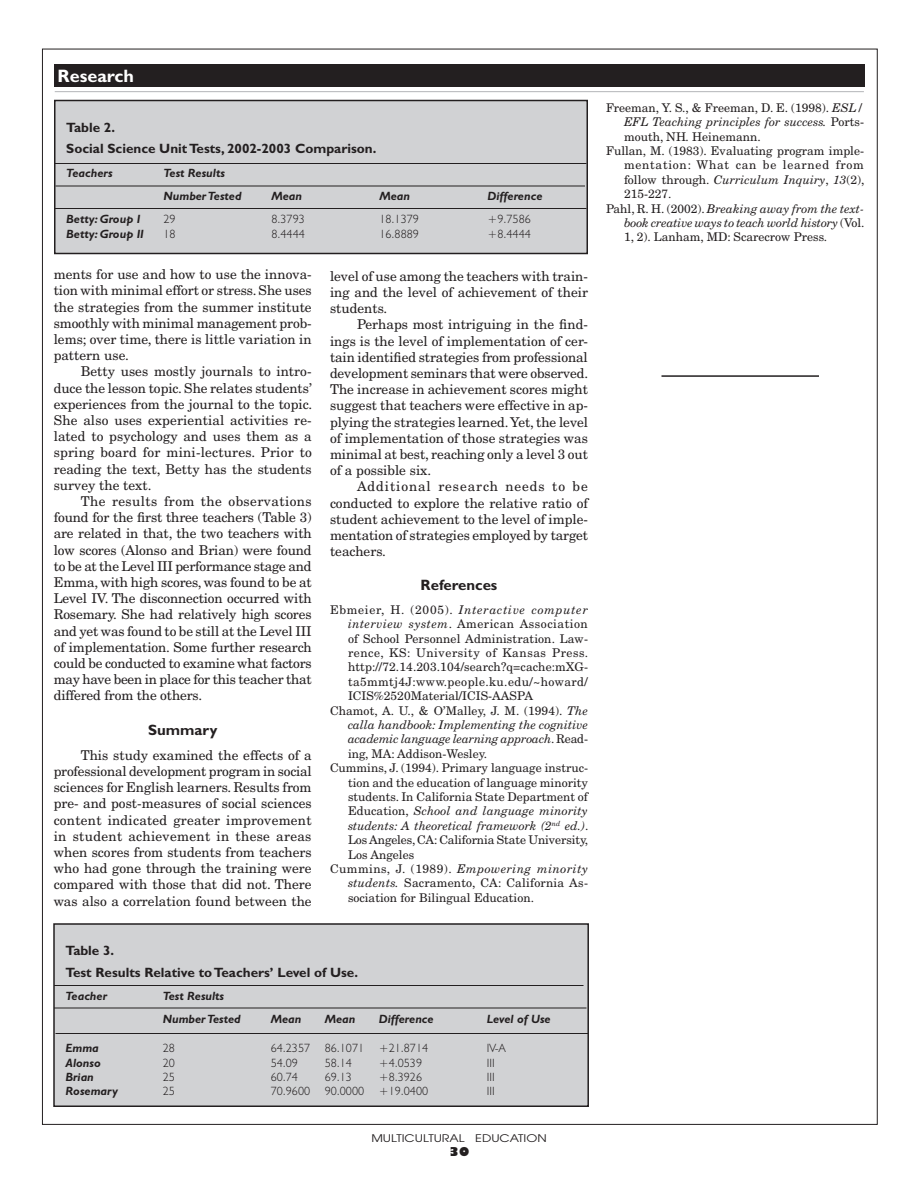
<style>
.page{position:relative;width:918px;height:1188px;background:#fff}
.page>*{position:absolute;margin:0;border:0;box-sizing:border-box;transform-origin:0 0}
.t1{font:700 18px "Gill Sans";color:#fff}
.Body_text{font:700 15px "Gill Sans";color:#231f20}
.Body_text-2{font:13.5px/16.2px "New Century Schlbk";color:#231f20;text-align:justify}
.t2{font:700 13.5px "Gill Sans";color:#231f20}
.References{font:12px/14.4px "New Century Schlbk";color:#231f20;text-align:justify}
.References-2{font:italic 12px/14.4px "New Century Schlbk";letter-spacing:-.01em;color:#231f20;text-align:justify}
.t3{font:italic 700 12px "Gill Sans";color:#231f20}
.t4{font:300 12px "Humanist 521 BT";color:#231f20}
.t5{font:800 12px "Gill Sans";color:#231f20}
.t6{font:10.5px "Avant Garde";color:#231f20;scale:1.2 1}
.s1{font-style:italic}
.s2{font-style:normal}
</style>
<div class="page">
<div style="left:54px;top:64px;width:811px;height:23px;background:#231f20"></div>
<hr style="left:55px;top:91px;width:809px;height:1px;background:#b4b5b8">
<div style="left:55px;top:100px;width:532px;height:154px;background:#d1d2d4"></div>
<div style="left:54px;top:100px;width:534px;height:154px;border:2px solid #231f20"></div>
<div style="left:54px;top:924px;width:534px;height:182px;background:#d1d2d4"></div>
<div style="left:53px;top:923px;width:536px;height:184px;border:2px solid #231f20"></div>
<hr style="left:56px;top:1033px;width:532px;height:1px;background:#231f20">
<hr style="left:54px;top:1008px;width:532px;height:1px;background:#231f20">
<hr style="left:54px;top:985px;width:530px;height:1px;background:#231f20">
<hr style="left:54px;top:163px;width:532px;height:1px;background:#231f20">
<hr style="left:56px;top:186px;width:529px;height:1px;background:#231f20">
<hr style="left:54px;top:208px;width:532px;height:1px;background:#231f20">
<hr style="left:662px;top:375px;width:157px;height:2px;background:#231f20">
<h1 class="t1" style="left:58px;top:66px;width:78px">Research</h1>
<p class="t2" style="left:66px;top:119px;width:50px">Table 2.</p>
<p class="t2" style="left:66px;top:141px;width:312px">Social Science Unit Tests, 2002-2003 Comparison.</p>
<p class="t3" style="left:66px;top:166px;width:48px">Teachers</p>
<p class="t3" style="left:164px;top:166px;width:63px">Test Results</p>
<p class="t3" style="left:164px;top:189px;width:80px">Number Tested</p>
<p class="t3" style="left:272px;top:189px;width:32px">Mean</p>
<p class="t3" style="left:380px;top:189px;width:32px">Mean</p>
<p class="t3" style="left:488px;top:189px;width:56px">Difference</p>
<p class="t3" style="left:66px;top:212px;width:75px">Betty: Group I</p>
<p class="t4" style="left:163px;top:212px;width:14px">29</p>
<p class="t4" style="left:271px;top:212px;width:35px">8.3793</p>
<p class="t4" style="left:379px;top:212px;width:41px">18.1379</p>
<p class="t4" style="left:487px;top:212px;width:45px">+9.7586</p>
<p class="t3" style="left:66px;top:227px;width:79px">Betty: Group II</p>
<p class="t4" style="left:163px;top:226px;width:14px">18</p>
<p class="t4" style="left:271px;top:226px;width:35px">8.4444</p>
<p class="t4" style="left:379px;top:226px;width:41px">16.8889</p>
<p class="t4" style="left:487px;top:226px;width:45px">+8.4444</p>
<p class="Body_text-2" style="left:54px;top:266px;width:260px">ments for use and how to use the innova&shy;tion with minimal effort or stress. She uses the strategies from the summer institute smoothly with minimal management prob&shy;lems; over time, there is little variation in pattern use.</p>
<p class="Body_text-2" style="left:54px;top:363px;width:260px;text-indent:27px">Betty uses mostly journals to intro&shy;duce the lesson topic. She relates students’ experiences from the journal to the topic.<br>She also uses experiential activities re&shy;lated to psychology and uses them as a spring board for mini-lectures. Prior to reading the text, Betty has the students survey the text.</p>
<p class="Body_text-2" style="left:54px;top:493px;width:260px;text-indent:27px">The results from the observations found for the first three teachers (Table 3) are related in that, the two teachers with low scores (Alonso and Brian) were found to be at the Level III performance stage and Emma, with high scores, was found to be at Level IV. The disconnection occurred with Rosemary. She had relatively high scores and yet was found to be still at the Level III of implementation. Some further research could be conducted to examine what factors may have been in place for this teacher that differed from the others.</p>
<p class="Body_text" style="left:148px;top:721px;width:71px">Summary</p>
<p class="Body_text-2" style="left:54px;top:747px;width:260px;text-indent:27px">This study examined the effects of a professional development program in social sciences for English learners. Results from pre- and post-measures of social sciences content indicated greater improvement in student achievement in these areas when scores from students from teachers who had gone through the training were compared with those that did not. There was also a correlation found between the</p>
<p class="Body_text-2" style="left:330px;top:268px;width:260px">level of use among the teachers with train&shy;ing and the level of achievement of their students.</p>
<p class="Body_text-2" style="left:330px;top:316px;width:260px;text-indent:27px">Perhaps most intriguing in the find&shy;ings is the level of implementation of cer&shy;tain identified strategies from professional development seminars that were observed.<br>The increase in achievement scores might suggest that teachers were effective in ap&shy;plying the strategies learned. Yet, the level of implementation of those strategies was minimal at best, reaching only a level 3 out of a possible six.</p>
<p class="Body_text-2" style="left:330px;top:478px;width:260px;text-indent:27px">Additional research needs to be conducted to explore the relative ratio of student achievement to the level of imple&shy;mentation of strategies employed by target teachers.</p>
<p class="Body_text" style="left:421px;top:576px;width:78px">References</p>
<p class="References" style="left:348px;top:602px;width:242px;text-indent:-18px">Ebmeier, H. (2005). <span class="s1">Interactive computer interview system</span>. American Association of School Personnel Administration. Law&shy;rence, KS: University of Kansas Press. http://72.14.203.104/search?q=cache:mXG&shy;ta5mmtj4J:www.people.ku.edu/~howard/ ICIS%2520Material/ICIS-AASPA</p>
<p class="References-2" style="left:348px;top:703px;width:242px;text-indent:-18px"><span class="s2">Chamot, A. U., &amp; O’Malley, J. M. (1994).</span> The calla handbook: Implementing the cognitive academic language learning approach<span class="s2">. Read&shy;ing, MA: Addison-Wesley.</span></p>
<p class="References" style="left:348px;top:761px;width:242px;text-indent:-18px">Cummins, J. (1994). Primary language instruc&shy;tion and the education of language minority students. In California State Department of Education, <span class="s1">School and language minority students: A theoretical framework (2</span><sup>nd</sup> <span class="s1">ed.)</span>.<br>Los Angeles, CA: California State University, Los Angeles</p>
<p class="References" style="left:348px;top:861px;width:242px;text-indent:-18px">Cummins, J. (1989). <span class="s1">Empowering minority students.</span> Sacramento, CA: California As&shy;sociation for Bilingual Education.</p>
<p class="t2" style="left:66px;top:942px;width:50px">Table 3.</p>
<p class="t2" style="left:66px;top:964px;width:294px">Test Results Relative to Teachers’ Level of Use.</p>
<p class="t3" style="left:66px;top:989px;width:43px">Teacher</p>
<p class="t3" style="left:163px;top:989px;width:63px">Test Results</p>
<p class="t3" style="left:163px;top:1012px;width:80px">Number Tested</p>
<p class="t3" style="left:271px;top:1012px;width:32px">Mean</p>
<p class="t3" style="left:325px;top:1012px;width:32px">Mean</p>
<p class="t3" style="left:379px;top:1012px;width:56px">Difference</p>
<p class="t3" style="left:487px;top:1012px;width:65px">Level of Use</p>
<p class="t3" style="left:66px;top:1041px;width:35px">Emma</p>
<p class="t4" style="left:163px;top:1041px;width:14px">28</p>
<p class="t4" style="left:271px;top:1041px;width:159px">64.2357 86.1071 +21.8714</p>
<p class="t4" style="left:487px;top:1041px;width:20px">IV-A</p>
<p class="t3" style="left:66px;top:1056px;width:37px">Alonso</p>
<p class="t4" style="left:163px;top:1055px;width:14px">20</p>
<p class="t4" style="left:271px;top:1055px;width:29px">54.09</p>
<p class="t4" style="left:325px;top:1055px;width:29px">58.14</p>
<p class="t4" style="left:379px;top:1055px;width:45px">+4.0539</p>
<p class="t4" style="left:487px;top:1055px;width:10px">III</p>
<p class="t3" style="left:66px;top:1070px;width:30px">Brian</p>
<p class="t4" style="left:163px;top:1070px;width:14px">25</p>
<p class="t4" style="left:271px;top:1070px;width:29px">60.74</p>
<p class="t4" style="left:325px;top:1070px;width:29px">69.13</p>
<p class="t4" style="left:379px;top:1070px;width:45px">+8.3926</p>
<p class="t4" style="left:487px;top:1070px;width:10px">III</p>
<p class="t3" style="left:66px;top:1084px;width:54px">Rosemary</p>
<p class="t4" style="left:163px;top:1084px;width:14px">25</p>
<p class="t4" style="left:271px;top:1084px;width:159px">70.9600 90.0000 +19.0400</p>
<p class="t4" style="left:487px;top:1084px;width:10px">III</p>
<p class="t6" style="left:371px;top:1131px;width:148px">MULTICULTURAL EDUCATION</p>
<p class="t5" style="left:449px;top:1144px;width:22px">30</p>
<p class="References" style="left:624px;top:100px;width:242px;text-indent:-18px">Freeman, Y. S., &amp; Freeman, D. E. (1998). <span class="s1">ESL/ EFL Teaching principles for success.</span> Ports&shy;mouth, NH<span class="s1">.</span> Heinemann.</p>
<p class="References" style="left:624px;top:143px;width:242px;text-indent:-18px">Fullan, M. (1983). Evaluating program imple&shy;mentation: What can be learned from follow through. <span class="s1">Curriculum Inquiry</span>, <span class="s1">13</span>(2), 215-227.</p>
<p class="References-2" style="left:624px;top:201px;width:242px;text-indent:-18px"><span class="s2">Pahl, R. H. (2002).</span> Breaking away from the text&shy;book creative ways to teach world history <span class="s2">(Vol.<br>1, 2). Lanham, MD: Scarecrow Press.</span></p>
</div>
